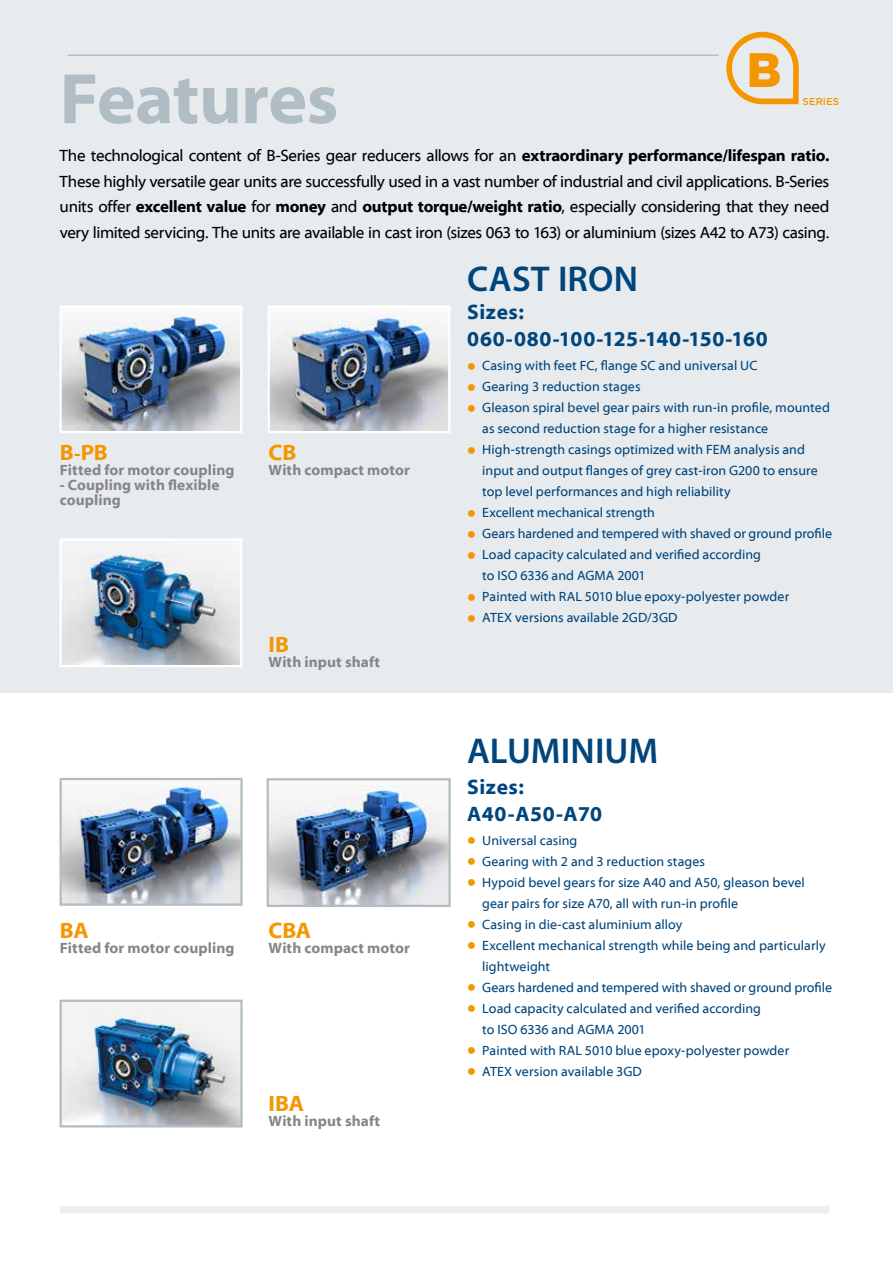
<style>
.page{position:relative;width:893px;height:1263px;background:#fff}
.page>*{position:absolute;margin:0;border:0;box-sizing:border-box;transform-origin:0 0}
.t1{font:700 72px "Myriad Web Pro";letter-spacing:-.01em;color:#b0bdc5}
.t2{font:900 48.3px "Gotham";color:#f49600}
.t3{font:600 36px "Myriad Pro";letter-spacing:.005em;color:#00457c}
.t4{font:700 22.5px "Myriad Web Pro";letter-spacing:-.01em;color:#f49600}
.t5{font:700 21px/27px "Myriad Web Pro";letter-spacing:.025em;color:#00457c}
.t6{font:16.5px/25.5px "Myriad Web Pro";letter-spacing:-.025em;color:#000;text-align:justify}
.t7{font:700 15px/15px "Myriad Web Pro";letter-spacing:.005em;color:#878686}
.t8{font:13.5px/21px "Myriad Web Pro";letter-spacing:.005em;color:#00457c}
.t9{font:500 9.9px "Gotham";color:#f49600}
.s1{font-weight:700}
.s2{font-size:19.5px}
.s3{font-weight:700;font-size:25.5px;color:#f49600}
</style>
<div class="page">
<div style="left:0;top:0;width:893px;height:692px;background:#e7ebee"></div>
<img style="left:63px;top:781px;width:177px;height:122px">
<div style="left:60px;top:778px;width:183px;height:128px;border:2px solid #b0bdc5"></div>
<img style="left:270px;top:783px;width:178px;height:121px">
<div style="left:267px;top:778px;width:184px;height:129px;border:2px solid #b0bdc5"></div>
<img style="left:63px;top:1003px;width:177px;height:121px">
<div style="left:60px;top:1000px;width:183px;height:127px;border:2px solid #b0bdc5"></div>
<div style="left:60px;top:1206px;width:769px;height:7px;background:#ebeff1"></div>
<img style="left:63px;top:308px;width:176px;height:122px">
<div style="left:60px;top:305px;width:182px;height:128px;border:2px solid #fff"></div>
<img style="left:63px;top:541px;width:176px;height:123px">
<div style="left:60px;top:538px;width:182px;height:129px;border:2px solid #fff"></div>
<img style="left:271px;top:308px;width:176px;height:122px">
<div style="left:268px;top:305px;width:182px;height:128px;border:2px solid #fff"></div>
<hr style="left:68px;top:55px;width:651px;height:1px;background:#b0bdc5">
<svg style="left:726px;top:31px;width:73px;height:74px"></svg>
<h1 class="t1" style="left:60px;top:60px;width:280px">Features</h1>
<h2 class="t2" style="left:747px;top:36px;width:36px">B</h2>
<p class="t9" style="left:803px;top:95px;width:38px">SERIES</p>
<p class="t6" style="left:60px;top:143px;width:771px">The technological content of B-Series gear reducers allows for an <span class="s1">extraordinary performance/lifespan ratio.<br></span>These highly versatile gear units are successfully used in a vast number of industrial and civil applications. B-Series units offer <span class="s1">excellent value</span> for <span class="s1">money</span> and <span class="s1">output torque/weight ratio</span>, especially considering that they need very limited servicing. The units are available in cast iron (sizes 063 to 163) or aluminium (sizes A42 to A73) casing.</p>
<h3 class="t3" style="left:467px;top:259px;width:172px">CAST IRON</h3>
<h3 class="t4" style="left:60px;top:440px;width:49px">B<span class="s2">-</span>PB</h3>
<p class="t7" style="left:60px;top:463px;width:176px">Fitted for motor coupling</p>
<p class="t7" style="left:60px;top:478px;width:161px">- Coupling with flexible coupling</p>
<h3 class="t4" style="left:269px;top:440px;width:29px">CB</h3>
<p class="t7" style="left:269px;top:463px;width:143px">With compact motor</p>
<h3 class="t4" style="left:269px;top:632px;width:22px">IB</h3>
<p class="t7" style="left:269px;top:655px;width:113px">With input shaft</p>
<h3 class="t4" style="left:60px;top:918px;width:30px">BA</h3>
<p class="t7" style="left:60px;top:940px;width:176px">Fitted for motor coupling</p>
<h3 class="t4" style="left:269px;top:918px;width:44px">CBA</h3>
<p class="t7" style="left:269px;top:940px;width:143px">With compact motor</p>
<h3 class="t4" style="left:269px;top:1091px;width:37px">IBA</h3>
<p class="t7" style="left:269px;top:1113px;width:113px">With input shaft</p>
<h3 class="t5" style="left:467px;top:299px;width:302px">Sizes:<br>060-080-100-125-140-150-160</h3>
<p class="t8" style="left:467px;top:355px;width:292px"><span class="s3">•</span> Casing with feet FC, flange SC and universal UC</p>
<p class="t8" style="left:467px;top:376px;width:175px"><span class="s3">•</span> Gearing 3 reduction stages</p>
<p class="t8" style="left:482px;top:397px;width:349px;text-indent:-15px"><span class="s3">•</span> Gleason spiral bevel gear pairs with run-in profile, mounted as second reduction stage for a higher resistance</p>
<p class="t8" style="left:482px;top:439px;width:337px;text-indent:-15px"><span class="s3">•</span> High-strength casings optimized with FEM analysis and input and output flanges of grey cast-iron G200 to ensure top level performances and high reliability</p>
<p class="t8" style="left:467px;top:502px;width:189px"><span class="s3">•</span> Excellent mechanical strength</p>
<p class="t8" style="left:467px;top:523px;width:366px"><span class="s3">•</span> Gears hardened and tempered with shaved or ground profile</p>
<p class="t8" style="left:482px;top:544px;width:280px;text-indent:-15px"><span class="s3">•</span> Load capacity calculated and verified according to ISO 6336 and AGMA 2001</p>
<p class="t8" style="left:467px;top:586px;width:324px"><span class="s3">•</span> Painted with RAL 5010 blue epoxy-polyester powder</p>
<p class="t8" style="left:467px;top:607px;width:212px"><span class="s3">•</span> ATEX versions available 2GD/3GD</p>
<h3 class="t3" style="left:467px;top:731px;width:193px">ALUMINIUM</h3>
<h3 class="t5" style="left:467px;top:774px;width:136px">Sizes:<br>A40-A50-A70</h3>
<p class="t8" style="left:467px;top:830px;width:112px"><span class="s3">•</span> Universal casing</p>
<p class="t8" style="left:467px;top:851px;width:239px"><span class="s3">•</span> Gearing with 2 and 3 reduction stages</p>
<p class="t8" style="left:482px;top:872px;width:324px;text-indent:-15px"><span class="s3">•</span> Hypoid bevel gears for size A40 and A50, gleason bevel gear pairs for size A70, all with run-in profile</p>
<p class="t8" style="left:467px;top:914px;width:217px"><span class="s3">•</span> Casing in die-cast aluminium alloy</p>
<p class="t8" style="left:482px;top:935px;width:345px;text-indent:-15px"><span class="s3">•</span> Excellent mechanical strength while being and particularly lightweight</p>
<p class="t8" style="left:467px;top:977px;width:366px"><span class="s3">•</span> Gears hardened and tempered with shaved or ground profile</p>
<p class="t8" style="left:482px;top:998px;width:280px;text-indent:-15px"><span class="s3">•</span> Load capacity calculated and verified according to ISO 6336 and AGMA 2001</p>
<p class="t8" style="left:467px;top:1040px;width:323px"><span class="s3">•</span> Painted with RAL 5010 blue epoxy-polyester powder</p>
<p class="t8" style="left:467px;top:1061px;width:176px"><span class="s3">•</span> ATEX version available 3GD</p>
</div>
